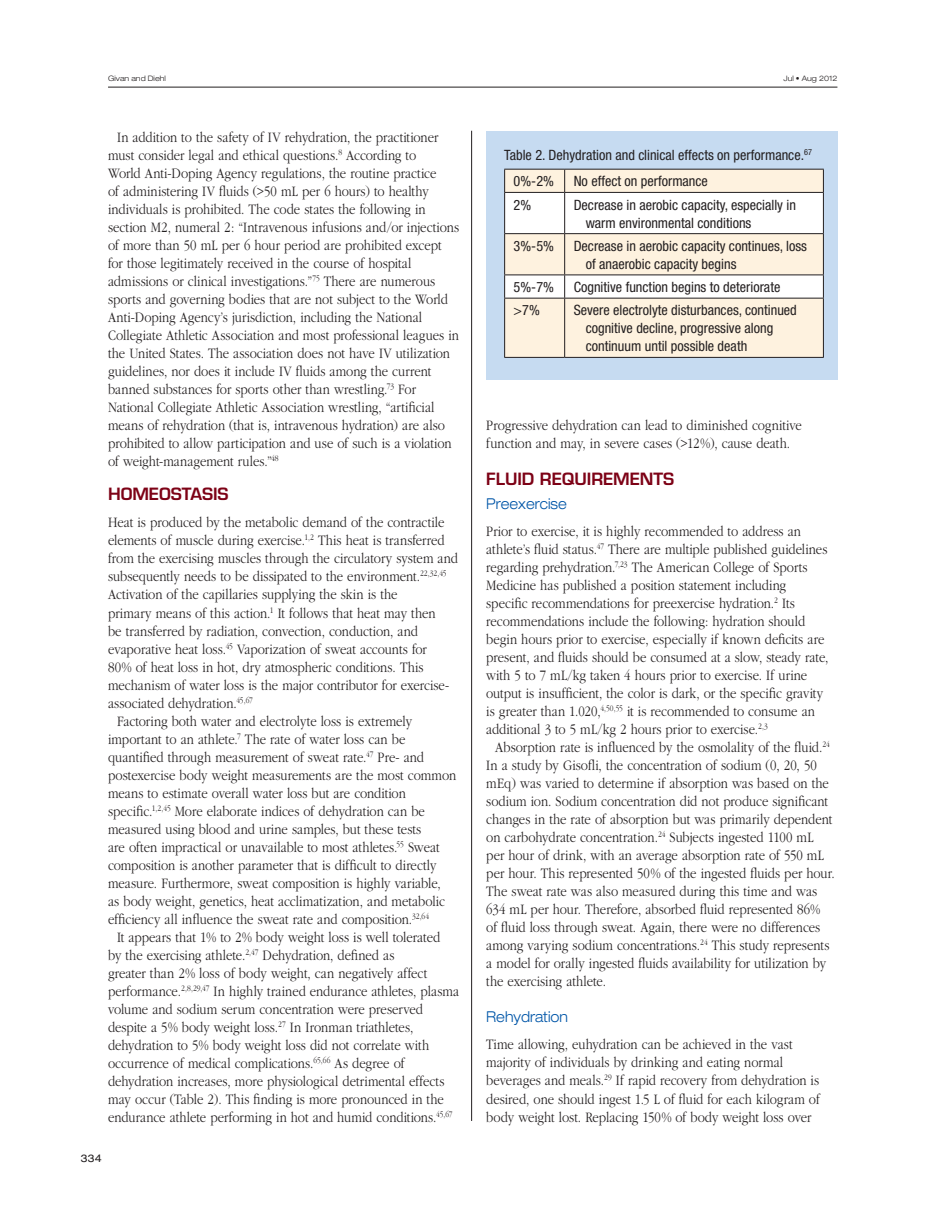
<style>
.page{position:relative;width:932px;height:1229px;background:#fff}
.page>*{position:absolute;margin:0;border:0;box-sizing:border-box;transform-origin:0 0}
.t1{font:600 16.5px "Eurostile";letter-spacing:-.005em;color:#7d0216}
.t2{font:300 15px/18px "Garamond";color:#231f20;scale:.85 1}
.t3{font:300 expanded 15px "Helvetica Neue";color:#0156a8;scale:.9 1}
.t4{font:condensed 14.25px/18px "Helvetica Neue";color:#231f20}
.t5{font:expanded 10.5px "Helvetica Neue";color:#231f20}
.t6{font:300 expanded 7.5px "Helvetica Neue";color:#231f20}
</style>
<div class="page">
<hr style="left:471px;top:131px;width:1px;height:990px;background:#231f20">
<hr style="left:108px;top:87px;width:729px;height:1px;background:#231f20">
<div style="left:486px;top:130px;width:351px;height:249px;background:#c6dbf1"></div>
<div style="left:505px;top:299px;width:318px;height:58px;background:#fef2df"></div>
<svg style="left:504px;top:169px;width:320px;height:129px;background:#ece6de"></svg>
<hr style="left:504px;top:298px;width:60px;height:1px;background:#231f20">
<hr style="left:504px;top:298px;width:1px;height:59px;background:#231f20">
<hr style="left:564px;top:298px;width:259px;height:1px;background:#231f20">
<hr style="left:564px;top:298px;width:1px;height:59px;background:#231f20">
<hr style="left:823px;top:298px;width:1px;height:59px;background:#231f20">
<hr style="left:504px;top:357px;width:60px;height:1px;background:#231f20">
<hr style="left:564px;top:357px;width:259px;height:1px;background:#231f20">
<p class="t6" style="left:108px;top:74px;width:59px">Givan and Diehl</p>
<p class="t6" style="left:783px;top:74px;width:55px">Jul • Aug 2012</p>
<p class="t2" style="left:108px;top:128px;width:414px;text-indent:9px">In addition to the safety of IV rehydration, the practitioner must consider legal and ethical questions.<sup>8</sup> According to<br>World Anti-Doping Agency regulations, the routine practice<br>of administering IV fluids (&gt;50 mL per 6 hours) to healthy individuals is prohibited. The code states the following in section M2, numeral 2: “Intravenous infusions and/or injections of more than 50 mL per 6 hour period are prohibited except for those legitimately received in the course of hospital admissions or clinical investigations.”<sup>75</sup> There are numerous sports and governing bodies that are not subject to the World Anti-Doping Agency’s jurisdiction, including the National Collegiate Athletic Association and most professional leagues in the United States. The association does not have IV utilization guidelines, nor does it include IV fluids among the current banned substances for sports other than wrestling.<sup>73</sup> For National Collegiate Athletic Association wrestling, “artificial means of rehydration (that is, intravenous hydration) are also prohibited to allow participation and use of such is a violation of weight-management rules.”<sup>48</sup></p>
<p class="t1" style="left:108px;top:484px;width:122px">HOMEOSTASIS</p>
<p class="t2" style="left:108px;top:514px;width:397px">Heat is produced by the metabolic demand of the contractile</p>
<p class="t2" style="left:108px;top:532px;width:397px">elements of muscle during exercise.<sup>1,2</sup> This heat is transferred</p>
<p class="t2" style="left:108px;top:550px;width:413px">from the exercising muscles through the circulatory system and</p>
<p class="t2" style="left:108px;top:568px;width:400px">subsequently needs to be dissipated to the environment.<sup>22,32,45</sup></p>
<p class="t2" style="left:108px;top:586px;width:342px">Activation of the capillaries supplying the skin is the</p>
<p class="t2" style="left:108px;top:604px;width:387px">primary means of this action.<sup>1</sup> It follows that heat may then</p>
<p class="t2" style="left:108px;top:622px;width:366px">be transferred by radiation, convection, conduction, and</p>
<p class="t2" style="left:108px;top:640px;width:376px">evaporative heat loss.<sup>45</sup> Vaporization of sweat accounts for</p>
<p class="t2" style="left:108px;top:658px;width:373px">80% of heat loss in hot, dry atmospheric conditions. This</p>
<p class="t2" style="left:108px;top:676px;width:403px">mechanism of water loss is the major contributor for exercise-</p>
<p class="t2" style="left:108px;top:694px;width:172px">associated dehydration.<sup>45,67</sup></p>
<p class="t2" style="left:117px;top:712px;width:348px">Factoring both water and electrolyte loss is extremely</p>
<p class="t2" style="left:108px;top:730px;width:351px">important to an athlete.<sup>7</sup> The rate of water loss can be</p>
<p class="t2" style="left:108px;top:748px;width:373px">quantified through measurement of sweat rate.<sup>47</sup> Pre- and</p>
<p class="t2" style="left:108px;top:766px;width:411px">postexercise body weight measurements are the most common</p>
<p class="t2" style="left:108px;top:784px;width:352px">means to estimate overall water loss but are condition</p>
<p class="t2" style="left:108px;top:802px;width:374px">specific.<sup>1,2,45</sup> More elaborate indices of dehydration can be</p>
<p class="t2" style="left:108px;top:820px;width:370px">measured using blood and urine samples, but these tests</p>
<p class="t2" style="left:108px;top:838px;width:391px">are often impractical or unavailable to most athletes.<sup>55</sup> Sweat</p>
<p class="t2" style="left:108px;top:856px;width:388px">composition is another parameter that is difficult to directly</p>
<p class="t2" style="left:108px;top:874px;width:393px">measure. Furthermore, sweat composition is highly variable,</p>
<p class="t2" style="left:108px;top:892px;width:398px">as body weight, genetics, heat acclimatization, and metabolic</p>
<p class="t2" style="left:108px;top:910px;width:379px">efficiency all influence the sweat rate and composition.<sup>32,64</sup></p>
<p class="t2" style="left:117px;top:928px;width:382px">It appears that 1% to 2% body weight loss is well tolerated</p>
<p class="t2" style="left:108px;top:946px;width:338px">by the exercising athlete.<sup>2,47</sup> Dehydration, defined as</p>
<p class="t2" style="left:108px;top:964px;width:377px">greater than 2% loss of body weight, can negatively affect</p>
<p class="t2" style="left:108px;top:982px;width:414px">performance.<sup>2,8,29,47</sup> In highly trained endurance athletes, plasma</p>
<p class="t2" style="left:108px;top:1000px;width:372px">volume and sodium serum concentration were preserved</p>
<p class="t2" style="left:108px;top:1018px;width:361px">despite a 5% body weight loss.<sup>27</sup> In Ironman triathletes,</p>
<p class="t2" style="left:108px;top:1036px;width:379px">dehydration to 5% body weight loss did not correlate with</p>
<p class="t2" style="left:108px;top:1054px;width:350px">occurrence of medical complications.<sup>65,66</sup> As degree of</p>
<p class="t2" style="left:108px;top:1072px;width:397px">dehydration increases, more physiological detrimental effects</p>
<p class="t2" style="left:108px;top:1090px;width:396px">may occur (Table 2). This finding is more pronounced in the</p>
<p class="t2" style="left:108px;top:1108px;width:407px">endurance athlete performing in hot and humid conditions.<sup>45,67</sup></p>
<p class="t5" style="left:81px;top:1151px;width:23px">334</p>
<p class="t4" style="left:513px;top:141px;width:300px;line-height:26.5px;text-indent:-9px">Table 2. Dehydration and clinical effects on performance.<sup>67<br></sup>0%-2%</p>
<p class="t4" style="left:573px;top:172px;width:136px">No effect on performance</p>
<p class="t4" style="left:513px;top:195px;width:19px">2%</p>
<p class="t4" style="left:585px;top:195px;width:212px;text-indent:-12px">Decrease in aerobic capacity, especially in warm environmental conditions</p>
<p class="t4" style="left:513px;top:237px;width:42px">3%-5%</p>
<p class="t4" style="left:585px;top:237px;width:223px;text-indent:-12px">Decrease in aerobic capacity continues, loss of anaerobic capacity begins</p>
<p class="t4" style="left:513px;top:278px;width:42px">5%-7%</p>
<p class="t4" style="left:573px;top:278px;width:208px">Cognitive function begins to deteriorate</p>
<p class="t4" style="left:513px;top:301px;width:28px">&gt;7%</p>
<p class="t4" style="left:585px;top:301px;width:213px;text-indent:-12px">Severe electrolyte disturbances, continued cognitive decline, progressive along continuum until possible death</p>
<p class="t2" style="left:486px;top:416px;width:373px">Progressive dehydration can lead to diminished cognitive function and may, in severe cases (&gt;12%), cause death.</p>
<p class="t1" style="left:486px;top:469px;width:189px">FLUID REQUIREMENTS</p>
<p class="t3" style="left:486px;top:495px;width:91px">Preexercise</p>
<p class="t2" style="left:486px;top:523px;width:404px">Prior to exercise, it is highly recommended to address an athlete’s fluid status.<sup>47</sup> There are multiple published guidelines regarding prehydration.<sup>7,23</sup> The American College of Sports Medicine has published a position statement including specific recommendations for preexercise hydration.<sup>2</sup> Its recommendations include the following: hydration should begin hours prior to exercise, especially if known deficits are present, and fluids should be consumed at a slow, steady rate, with 5 to 7 mL/kg taken 4 hours prior to exercise. If urine output is insufficient, the color is dark, or the specific gravity is greater than 1.020,<sup>4,50,55</sup> it is recommended to consume an additional 3 to 5 mL/kg 2 hours prior to exercise.<sup>2,3</sup></p>
<p class="t2" style="left:486px;top:739px;width:411px;text-indent:9px">Absorption rate is influenced by the osmolality of the fluid.<sup>24<br></sup>In a study by Gisofli, the concentration of sodium (0, 20, 50 mEq) was varied to determine if absorption was based on the sodium ion. Sodium concentration did not produce significant changes in the rate of absorption but was primarily dependent on carbohydrate concentration.<sup>24</sup> Subjects ingested 1100 mL per hour of drink, with an average absorption rate of 550 mL per hour. This represented 50% of the ingested fluids per hour.<br>The sweat rate was also measured during this time and was 634 mL per hour. Therefore, absorbed fluid represented 86% of fluid loss through sweat. Again, there were no differences among varying sodium concentrations.<sup>24</sup> This study represents a model for orally ingested fluids availability for utilization by the exercising athlete.</p>
<p class="t3" style="left:486px;top:1008px;width:92px">Rehydration</p>
<p class="t2" style="left:486px;top:1036px;width:394px">Time allowing, euhydration can be achieved in the vast majority of individuals by drinking and eating normal beverages and meals.<sup>29</sup> If rapid recovery from dehydration is desired, one should ingest 1.5 L of fluid for each kilogram of body weight lost. Replacing 150% of body weight loss over</p>
</div>
